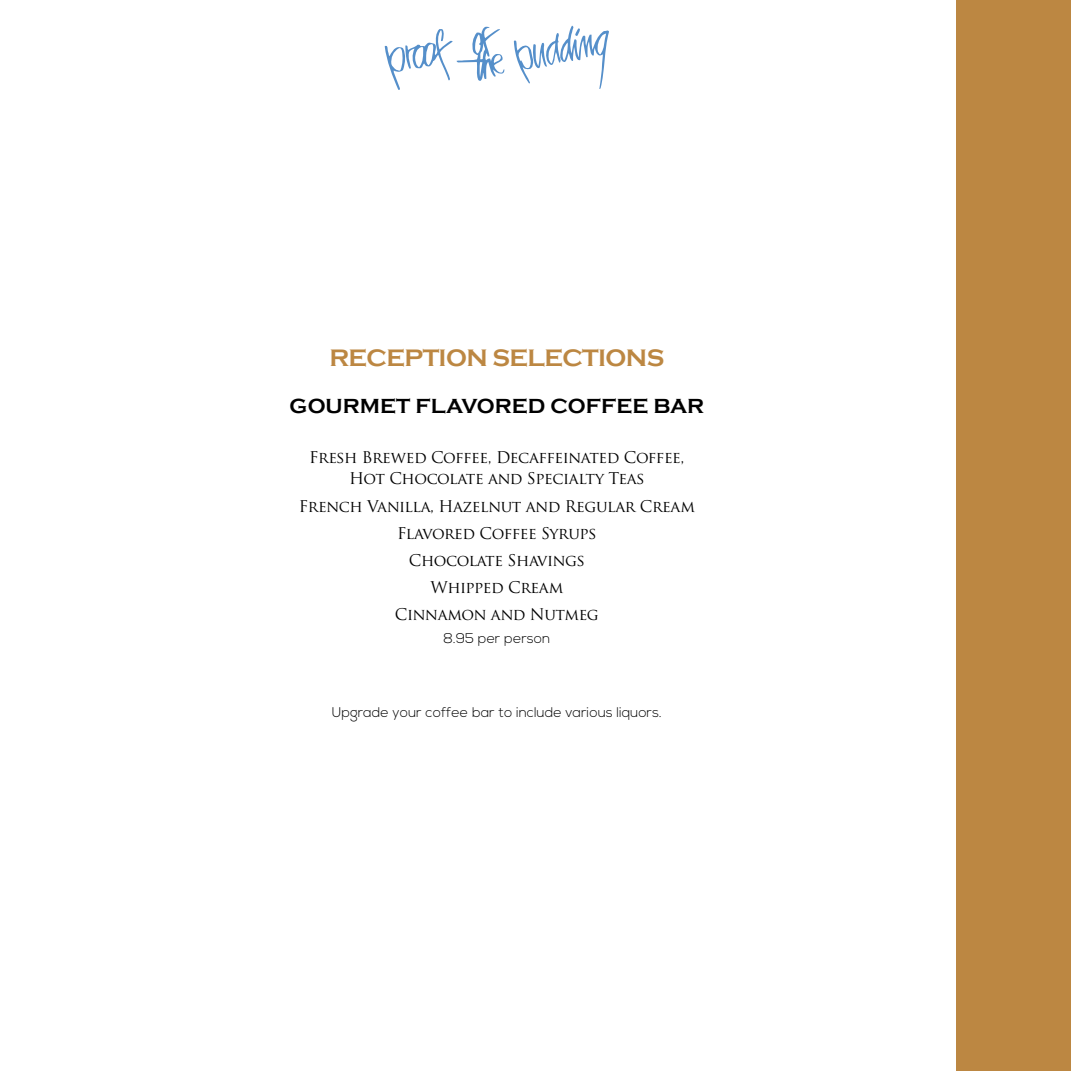
<style>
.page{position:relative;width:1071px;height:1071px;background:#fff}
.page>*{position:absolute;margin:0;border:0;box-sizing:border-box;transform-origin:0 0}
.t1{font:700 24.5px "Copperplate Gothic";letter-spacing:-.025em;color:#bc8742}
.t2{font:700 21px "Copperplate Gothic";color:#000}
.t3{font:15.75px/26.9px "Trajan Pro";letter-spacing:-.025em;color:#000;text-align:center}
.t4{font:300 14px "Nexa";color:#000}
</style>
<div class="page">
<svg style="left:385px;top:27px;width:120px;height:63px"></svg>
<svg style="left:514px;top:26px;width:95px;height:63px"></svg>
<div style="left:956px;top:0;width:115px;height:1071px;background:#bc8742"></div>
<h1 class="t1" style="left:329px;top:344px;width:336px">RECEPTION SELECTIONS</h1>
<h2 class="t2" style="left:290px;top:394px;width:416px">GOURMET FLAVORED COFFEE BAR</h2>
<p class="t3" style="left:309px;top:447px;width:377px;line-height:21px">Fresh Brewed Coffee, Decaffeinated Coffee,<br>Hot Chocolate and Specialty Teas</p>
<p class="t3" style="left:299px;top:492px;width:398px">French Vanilla, Hazelnut and Regular Cream<br>Flavored Coffee Syrups<br>Chocolate Shavings<br>Whipped Cream<br>Cinnamon and Nutmeg</p>
<p class="t4" style="left:444px;top:630px;width:108px">8.95 per person</p>
<p class="t4" style="left:332px;top:704px;width:331px">Upgrade your coffee bar to include various liquors.</p>
</div>
